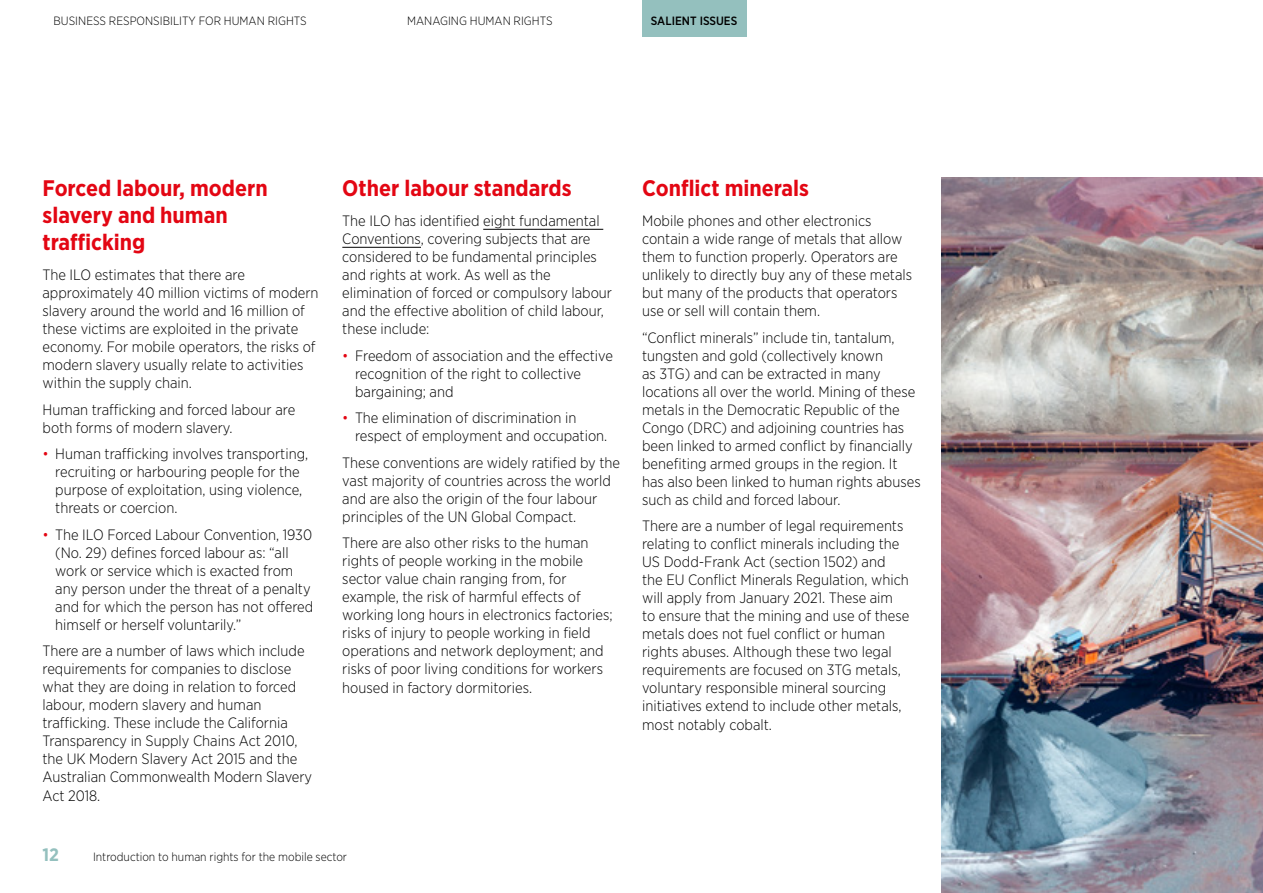
<style>
.page{position:relative;width:1263px;height:893px;background:#fff}
.page>*{position:absolute;margin:0;border:0;box-sizing:border-box;transform-origin:0 0}
.Heading_level_H3{font:700 22.5px/27px "Gotham Narrow";color:#e30613}
.t1{font:700 18px "Gotham Narrow";color:#94c0be}
.Bodycopy{font:300 15px/18px "Gotham Narrow";color:#000}
.t2{font:300 12px "Gotham Narrow";color:#000}
.t3{font:500 12px "Gotham Narrow";color:#000}
.s1{color:#e30613}
</style>
<div class="page">
<hr style="left:483px;top:229px;width:120px;height:1px;background:#000">
<hr style="left:342px;top:247px;width:79px;height:1px;background:#000">
<img style="left:942px;top:178px;width:321px;height:715px">
<div style="left:642px;top:0;width:104px;height:36px;background:#94c0be"></div>
<p class="t2" style="left:54px;top:14px;width:255px">BUSINESS RESPONSIBILITY FOR HUMAN RIGHTS</p>
<p class="t2" style="left:407px;top:14px;width:147px">MANAGING HUMAN RIGHTS</p>
<p class="t3" style="left:651px;top:14px;width:88px">SALIENT ISSUES</p>
<p class="Heading_level_H3" style="left:43px;top:174px;width:227px">Forced labour, modern slavery and human trafficking</p>
<p class="Bodycopy" style="left:43px;top:266px;width:278px">The ILO estimates that there are approximately 40 million victims of modern slavery around the world and 16 million of these victims are exploited in the private economy. For mobile operators, the risks of modern slavery usually relate to activities within the supply chain.</p>
<p class="Bodycopy" style="left:43px;top:400px;width:254px">Human trafficking and forced labour are both forms of modern slavery.</p>
<p class="Bodycopy" style="left:55px;top:445px;width:254px;text-indent:-13px"><span class="s1">•</span> Human trafficking involves transporting, recruiting or harbouring people for the purpose of exploitation, using violence, threats or coercion.</p>
<p class="Bodycopy" style="left:55px;top:525px;width:259px;text-indent:-13px"><span class="s1">•</span> The ILO Forced Labour Convention, 1930 (No. 29) defines forced labour as: “all work or service which is exacted from any person under the threat of a penalty and for which the person has not offered himself or herself voluntarily.”</p>
<p class="Bodycopy" style="left:43px;top:642px;width:271px">There are a number of laws which include requirements for companies to disclose what they are doing in relation to forced labour, modern slavery and human trafficking. These include the California Transparency in Supply Chains Act 2010, the UK Modern Slavery Act 2015 and the Australian Commonwealth Modern Slavery Act 2018.</p>
<p class="Heading_level_H3" style="left:342px;top:174px;width:231px">Other labour standards</p>
<p class="Bodycopy" style="left:342px;top:212px;width:271px">The ILO has identified eight fundamental Conventions, covering subjects that are considered to be fundamental principles and rights at work. As well as the elimination of forced or compulsory labour and the effective abolition of child labour, these include:</p>
<p class="Bodycopy" style="left:355px;top:346px;width:259px;text-indent:-13px"><span class="s1">•</span> Freedom of association and the effective recognition of the right to collective bargaining; and</p>
<p class="Bodycopy" style="left:355px;top:409px;width:254px;text-indent:-13px"><span class="s1">•</span> The elimination of discrimination in respect of employment and occupation.</p>
<p class="Bodycopy" style="left:342px;top:453px;width:279px">These conventions are widely ratified by the vast majority of countries across the world and are also the origin of the four labour principles of the UN Global Compact.</p>
<p class="Bodycopy" style="left:342px;top:534px;width:272px">There are also other risks to the human rights of people working in the mobile sector value chain ranging from, for example, the risk of harmful effects of working long hours in electronics factories; risks of injury to people working in field operations and network deployment; and risks of poor living conditions for workers housed in factory dormitories.</p>
<p class="t1" style="left:43px;top:843px;width:18px">12</p>
<p class="t2" style="left:93px;top:849px;width:256px">Introduction to human rights for the mobile sector</p>
<p class="Heading_level_H3" style="left:642px;top:174px;width:168px">Conflict minerals</p>
<p class="Bodycopy" style="left:642px;top:212px;width:271px">Mobile phones and other electronics contain a wide range of metals that allow them to function properly. Operators are unlikely to directly buy any of these metals but many of the products that operators use or sell will contain them.</p>
<p class="Bodycopy" style="left:642px;top:328px;width:280px">“Conflict minerals” include tin, tantalum, tungsten and gold (collectively known<br>as 3TG) and can be extracted in many locations all over the world. Mining of these metals in the Democratic Republic of the Congo (DRC) and adjoining countries has been linked to armed conflict by financially benefiting armed groups in the region. It has also been linked to human rights abuses such as child and forced labour.</p>
<p class="Bodycopy" style="left:642px;top:517px;width:269px">There are a number of legal requirements relating to conflict minerals including the US Dodd-Frank Act (section 1502) and the EU Conflict Minerals Regulation, which will apply from January 2021. These aim to ensure that the mining and use of these metals does not fuel conflict or human rights abuses. Although these two legal requirements are focused on 3TG metals, voluntary responsible mineral sourcing initiatives extend to include other metals, most notably cobalt.</p>
</div>
